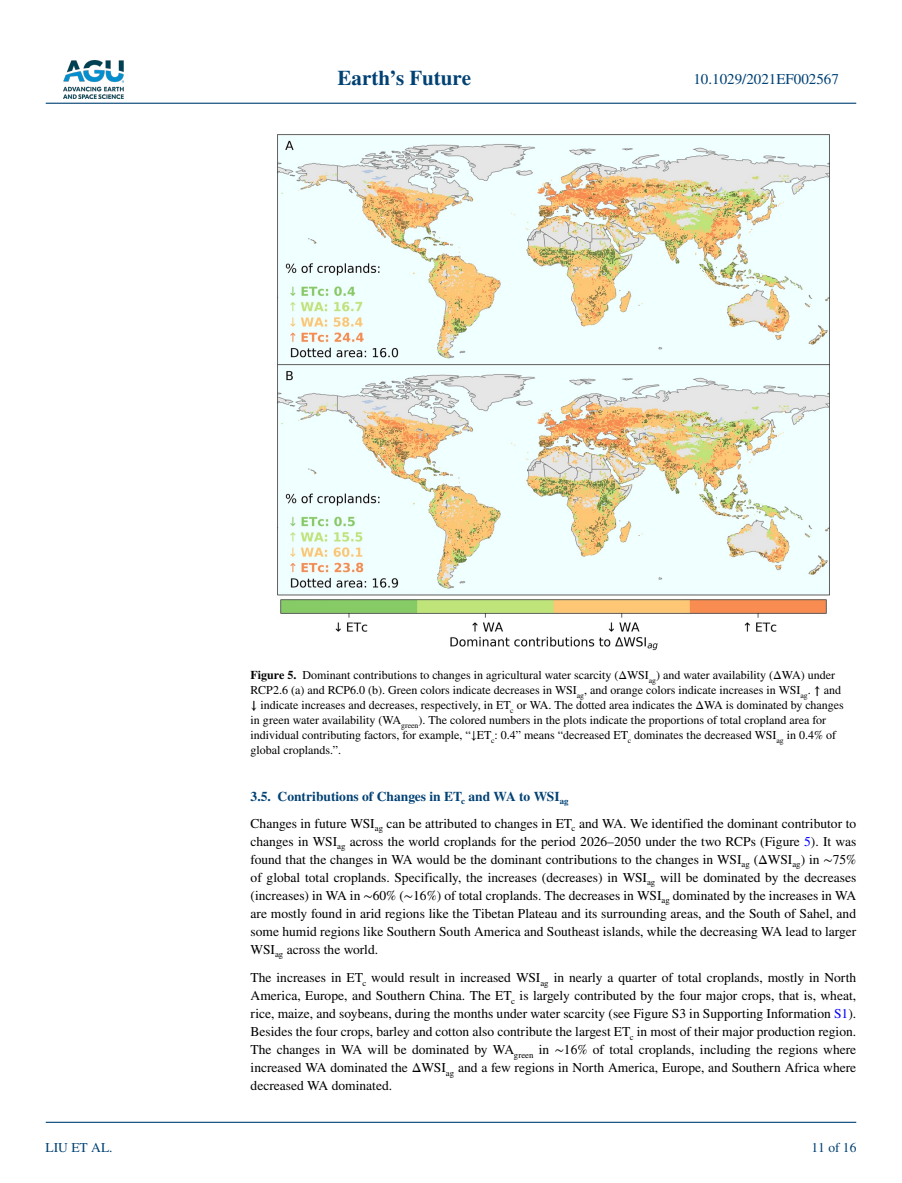
<style>
.page{position:relative;width:902px;height:1183px;background:#fff}
.page>*{position:absolute;margin:0;border:0;box-sizing:border-box;transform-origin:0 0}
.t1{font:700 21px "STIX";color:#004174}
.t2{font:15px "STIX";color:#004174}
.t3{font:13.5px/18px "STIX";color:#000;text-align:justify}
.t4{font:13.5px "STIX";color:#004174}
.t5{font:12px/15px "STIX";color:#000}
.s1{font-weight:700}
.s2{font-weight:700;color:#004174}
.s3{color:#00f}
</style>
<div class="page">
<img style="left:63px;top:60px;width:60px;height:39px">
<hr style="left:46px;top:103px;width:810px;height:1px;background:#004174">
<hr style="left:46px;top:1121px;width:810px;height:1px;background:#004174">
<img style="left:277px;top:134px;width:553px;height:516px">
<h1 class="t1" style="left:337px;top:66px;width:135px">Earth’s Future</h1>
<p class="t2" style="left:693px;top:69px;width:147px">10.1029/2021EF002567</p>
<p class="t4" style="left:45px;top:1138px;width:69px">LIU ET AL.</p>
<p class="t5" style="left:250px;top:668px;width:594px"><span class="s1">Figure 5.</span> Dominant contributions to changes in agricultural water scarcity (ΔWSI<sub>ag</sub>) and water availability (ΔWA) under RCP2.6 (a) and RCP6.0 (b). Green colors indicate decreases in WSI<sub>ag</sub>, and orange colors indicate increases in WSI<sub>ag</sub>. <span class="s1">↑</span> and <span class="s1">↓</span> indicate increases and decreases, respectively, in ET<sub>c</sub> or WA. The dotted area indicates the ΔWA is dominated by changes in green water availability (WA<sub>green</sub>). The colored numbers in the plots indicate the proportions of total cropland area for individual contributing factors, for example, “↓ET<sub>c</sub>: 0.4” means “decreased ET<sub>c</sub> dominates the decreased WSI<sub>ag</sub> in 0.4% of global croplands.”.</p>
<p class="t3" style="left:250px;top:783px;width:607px;line-height:27px"><span class="s2">3.5. Contributions of Changes in ET</span><sub>c</sub> <span class="s2">and WA to WSI</span><sub>ag<br></sub>Changes in future WSI<sub>ag</sub> can be attributed to changes in ET<sub>c</sub> and WA. We identified the dominant contributor to</p>
<p class="t3" style="left:250px;top:832px;width:607px">changes in WSI<sub>ag</sub> across the world croplands for the period 2026–2050 under the two RCPs (Figure <span class="s3">5</span>). It was found that the changes in WA would be the dominant contributions to the changes in WSI<sub>ag</sub> (ΔWSI<sub>ag</sub>) in ∼75% of global total croplands. Specifically, the increases (decreases) in WSI<sub>ag</sub> will be dominated by the decreases (increases) in WA in ∼60% (∼16%) of total croplands. The decreases in WSI<sub>ag</sub> dominated by the increases in WA are mostly found in arid regions like the Tibetan Plateau and its surrounding areas, and the South of Sahel, and some humid regions like Southern South America and Southeast islands, while the decreasing WA lead to larger WSI<sub>ag</sub> across the world.</p>
<p class="t3" style="left:250px;top:969px;width:607px">The increases in ET<sub>c</sub> would result in increased WSI<sub>ag</sub> in nearly a quarter of total croplands, mostly in North America, Europe, and Southern China. The ET<sub>c</sub> is largely contributed by the four major crops, that is, wheat, rice, maize, and soybeans, during the months under water scarcity (see Figure S3 in Supporting Information <span class="s3">S1</span>).<br>Besides the four crops, barley and cotton also contribute the largest ET<sub>c</sub> in most of their major production region.<br>The changes in WA will be dominated by WA<sub>green</sub> in ∼16% of total croplands, including the regions where increased WA dominated the ΔWSI<sub>ag</sub> and a few regions in North America, Europe, and Southern Africa where decreased WA dominated.</p>
<p class="t4" style="left:811px;top:1138px;width:46px">11 of 16</p>
</div>
